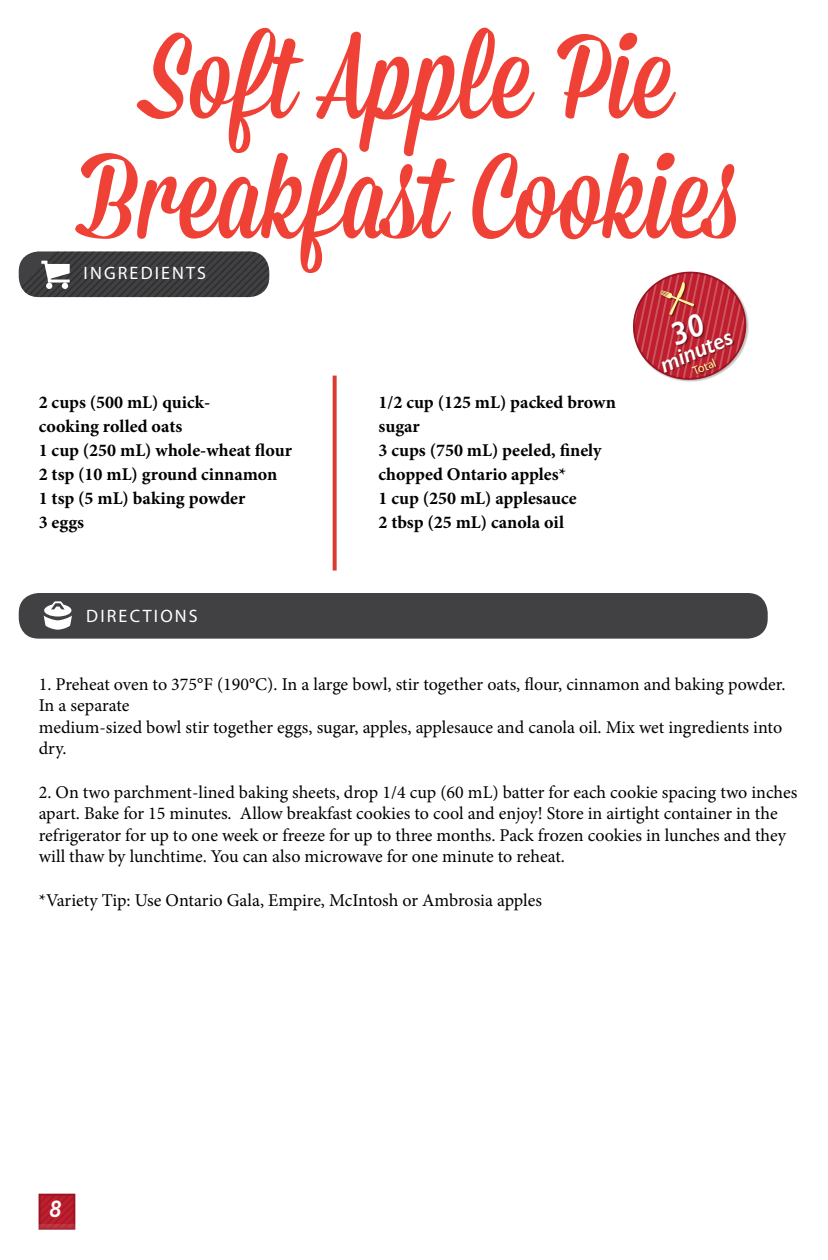
<style>
.page{position:relative;width:828px;height:1260px;background:#fff}
.page>*{position:absolute;margin:0;border:0;box-sizing:border-box;transform-origin:0 0}
.t1{font:120px/120px "Mission Script";color:#ef4136;text-align:center}
.t2{font:italic 600 24px "Gill Sans";color:#fff}
.t3{font:18px/21.6px "Minion Pro";color:#000}
.t4{font:700 18px/24px "Minion Pro";color:#000}
.t5{font:18px "Myriad Pro";letter-spacing:.12em;color:#fff}
.t6{font:12px "Myriad Pro";color:#fff799}
</style>
<div class="page">
<svg style="left:42px;top:1197px;width:30px;height:27px"></svg>
<div style="left:39px;top:1194px;width:36px;height:36px;border:2px solid #9c1421"></div>
<svg style="left:39px;top:1224px;width:36px;height:6px"></svg>
<div style="left:19px;top:593px;width:749px;height:46px;background:#414042;border-radius:20px"></div>
<svg style="left:44px;top:601px;width:28px;height:29px"></svg>
<svg style="left:19px;top:251px;width:250px;height:46px;background:#4a494b"></svg>
<svg style="left:333px;top:376px;width:4px;height:195px"></svg>
<svg style="left:633px;top:271px;width:116px;height:111px"></svg>
<h1 class="t1" style="left:81px;top:23px;width:658px">Soft Apple Pie<br>Breakfast Cookies</h1>
<p class="t5" style="left:84px;top:262px;width:124px">INGREDIENTS</p>
<p class="t4" style="left:39px;top:390px;width:255px">2 cups (500 mL) quick-<br>cooking rolled oats<br>1 cup (250 mL) whole-wheat flour<br>2 tsp (10 mL) ground cinnamon<br>1 tsp (5 mL) baking powder<br>3 eggs</p>
<p class="t5" style="left:86px;top:605px;width:113px">DIRECTIONS</p>
<p class="t4" style="left:379px;top:390px;width:239px">1/2 cup (125 mL) packed brown sugar<br>3 cups (750 mL) peeled, finely chopped Ontario apples*<br>1 cup (250 mL) applesauce<br>2 tbsp (25 mL) canola oil</p>
<h2 class="t2" style="left:655px;top:352px;width:78px;rotate:-23deg">minutes</h2>
<p class="t6" style="left:690px;top:365px;width:26px;rotate:-23deg">Total</p>
<p class="t3" style="left:39px;top:673px;width:748px">1. Preheat oven to 375°F (190°C). In a large bowl, stir together oats, flour, cinnamon and baking powder.<br>In a separate<br>medium-sized bowl stir together eggs, sugar, apples, applesauce and canola oil. Mix wet ingredients into dry.</p>
<p class="t3" style="left:39px;top:781px;width:760px">2. On two parchment-lined baking sheets, drop 1/4 cup (60 mL) batter for each cookie spacing two inches apart. Bake for 15 minutes. Allow breakfast cookies to cool and enjoy! Store in airtight container in the refrigerator for up to one week or freeze for up to three months. Pack frozen cookies in lunches and they will thaw by lunchtime. You can also microwave for one minute to reheat.</p>
<p class="t3" style="left:39px;top:889px;width:505px">*Variety Tip: Use Ontario Gala, Empire, McIntosh or Ambrosia apples</p>
<h2 class="t2" style="left:49px;top:1194px;width:14px">8</h2>
</div>
